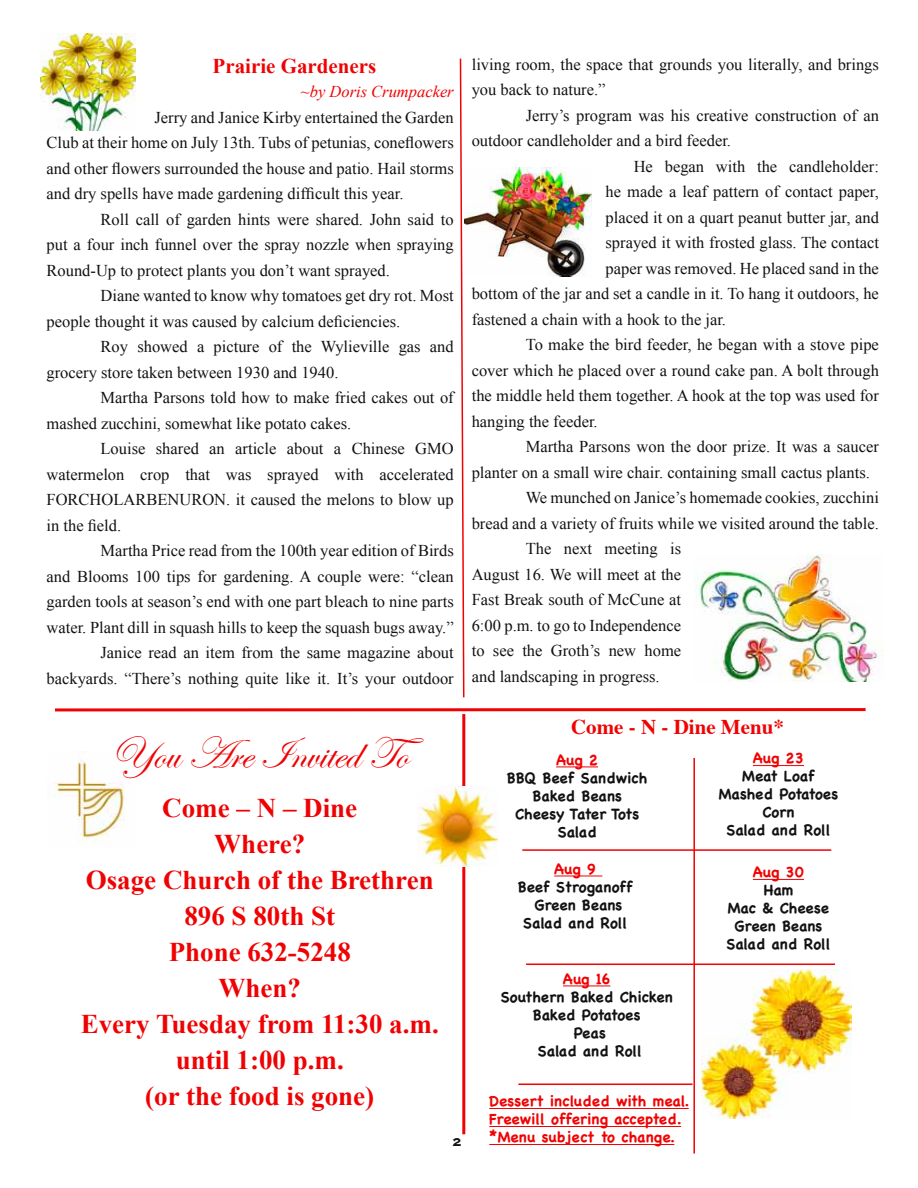
<style>
.page{position:relative;width:918px;height:1188px;background:#fff}
.page>*{position:absolute;margin:0;border:0;box-sizing:border-box;transform-origin:0 0}
.t1{font:45px "Edwardian Script ITC";color:#f00203}
.t2{font:700 27px/36px "Times New Roman";color:#f00203;text-align:center}
.t3{font:700 21px "Times New Roman";color:#f00203}
.t4{font:700 21px "Times";color:#f00203}
.t5{font:16.5px/25.5px "Times New Roman";color:#121212}
.t6{font:italic 16.5px "Times New Roman";color:#f00203}
.t7{font:700 15px/18px "Chalkboard";color:#121212;text-align:center}
.t8{font:700 15px/18px "Chalkboard";color:#f00203}
.t9{font:700 15px "Copperplate";color:#121212}
</style>
<div class="page">
<img style="left:695px;top:555px;width:188px;height:126px">
<img style="left:47px;top:761px;width:78px;height:83px">
<svg style="left:459px;top:58px;width:6px;height:640px"></svg>
<hr style="left:753px;top:765px;width:51px;height:1px;background:#f00203">
<hr style="left:518px;top:1084px;width:175px;height:1px;background:#f00203">
<hr style="left:55px;top:708px;width:811px;height:3px;background:#f00203">
<hr style="left:462px;top:714px;width:3px;height:420px;background:#f00203">
<hr style="left:693px;top:758px;width:2px;height:396px;background:#f00203">
<hr style="left:556px;top:767px;width:42px;height:1px;background:#f00203">
<hr style="left:554px;top:876px;width:48px;height:1px;background:#f00203">
<hr style="left:753px;top:879px;width:51px;height:1px;background:#f00203">
<hr style="left:563px;top:986px;width:47px;height:1px;background:#f00203">
<hr style="left:489px;top:1108px;width:200px;height:1px;background:#f00203">
<hr style="left:489px;top:1126px;width:192px;height:1px;background:#f00203">
<hr style="left:489px;top:1144px;width:185px;height:1px;background:#f00203">
<hr style="left:522px;top:849px;width:309px;height:2px;background:#f00203">
<hr style="left:526px;top:964px;width:309px;height:1px;background:#f00203">
<img style="left:418px;top:786px;width:80px;height:81px">
<img style="left:40px;top:33px;width:95px;height:97px">
<img style="left:464px;top:167px;width:128px;height:109px">
<img style="left:702px;top:969px;width:149px;height:150px">
<p class="t3" style="left:213px;top:51px;width:165px">Prairie Gardeners</p>
<p class="t6" style="left:301px;top:81px;width:154px">~by Doris Crumpacker</p>
<p class="t5" style="left:47px;top:104px;width:409px;text-align:justify;text-indent:108px">Jerry and Janice Kirby entertained the Garden Club at their home on July 13th. Tubs of petunias, coneflowers and other flowers surrounded the house and patio. Hail storms and dry spells have made gardening difficult this year.</p>
<p class="t5" style="left:47px;top:206px;width:409px;text-align:justify;text-indent:54px">Roll call of garden hints were shared. John said to put a four inch funnel over the spray nozzle when spraying Round-Up to protect plants you don’t want sprayed.</p>
<p class="t5" style="left:47px;top:283px;width:409px;text-indent:54px">Diane wanted to know why tomatoes get dry rot. Most people thought it was caused by calcium deficiencies.</p>
<p class="t5" style="left:47px;top:334px;width:409px;text-indent:54px">Roy showed a picture of the Wylieville gas and grocery store taken between 1930 and 1940.</p>
<p class="t5" style="left:47px;top:385px;width:409px;text-indent:54px">Martha Parsons told how to make fried cakes out of mashed zucchini, somewhat like potato cakes.</p>
<p class="t5" style="left:47px;top:436px;width:409px;text-align:justify;text-indent:54px">Louise shared an article about a Chinese GMO watermelon crop that was sprayed with accelerated FORCHOLARBENURON. it caused the melons to blow up in the field.</p>
<p class="t5" style="left:47px;top:538px;width:409px;text-align:right">Martha Price read from the 100th year edition of Birds<br>and Blooms 100 tips for gardening. A couple were: “clean garden tools at season’s end with one part bleach to nine parts water. Plant dill in squash hills to keep the squash bugs away.” Janice read an item from the same magazine about backyards. “There’s nothing quite like it. It’s your outdoor</p>
<p class="t5" style="left:472px;top:51px;width:409px">living room, the space that grounds you literally, and brings you back to nature.”</p>
<p class="t5" style="left:526px;top:102px;width:355px">Jerry’s program was his creative construction of an</p>
<p class="t5" style="left:472px;top:128px;width:261px">outdoor candleholder and a bird feeder.</p>
<p class="t5" style="left:634px;top:153px;width:247px">He began with the candleholder:</p>
<p class="t5" style="left:606px;top:179px;width:275px">he made a leaf pattern of contact paper,</p>
<p class="t5" style="left:606px;top:204px;width:275px">placed it on a quart peanut butter jar, and</p>
<p class="t5" style="left:606px;top:230px;width:275px">sprayed it with frosted glass. The contact</p>
<p class="t5" style="left:606px;top:255px;width:275px">paper was removed. He placed sand in the</p>
<p class="t5" style="left:472px;top:281px;width:409px">bottom of the jar and set a candle in it. To hang it outdoors, he</p>
<p class="t5" style="left:472px;top:306px;width:256px">fastened a chain with a hook to the jar.</p>
<p class="t5" style="left:526px;top:332px;width:355px">To make the bird feeder, he began with a stove pipe</p>
<p class="t5" style="left:472px;top:357px;width:409px">cover which he placed over a round cake pan. A bolt through</p>
<p class="t5" style="left:472px;top:383px;width:409px">the middle held them together. A hook at the top was used for</p>
<p class="t5" style="left:472px;top:408px;width:127px">hanging the feeder.</p>
<p class="t5" style="left:526px;top:434px;width:355px">Martha Parsons won the door prize. It was a saucer</p>
<p class="t5" style="left:472px;top:459px;width:400px">planter on a small wire chair. containing small cactus plants.</p>
<p class="t5" style="left:526px;top:485px;width:355px">We munched on Janice’s homemade cookies, zucchini</p>
<p class="t5" style="left:472px;top:510px;width:409px">bread and a variety of fruits while we visited around the table.</p>
<p class="t5" style="left:526px;top:536px;width:157px">The next meeting is</p>
<p class="t5" style="left:472px;top:561px;width:211px">August 16. We will meet at the</p>
<p class="t5" style="left:472px;top:587px;width:211px">Fast Break south of McCune at</p>
<p class="t5" style="left:472px;top:612px;width:211px">6:00 p.m. to go to Independence</p>
<p class="t5" style="left:472px;top:638px;width:211px">to see the Groth’s new home</p>
<p class="t5" style="left:472px;top:663px;width:189px">and landscaping in progress.</p>
<h1 class="t1" style="left:111px;top:728px;width:315px">You Are Invited To</h1>
<h2 class="t2" style="left:81px;top:790px;width:360px">Come – N – Dine<br>Where?<br>Osage Church of the Brethren<br>896 S 80th St<br>Phone 632-5248<br>When?<br>Every Tuesday from 11:30 a.m. until 1:00 p.m.<br>(or the food is gone)</h2>
<p class="t9" style="left:452px;top:1133px;width:11px">2</p>
<p class="t4" style="left:571px;top:706px;width:214px">Come - N - Dine Menu*</p>
<p class="t8" style="left:556px;top:751px;width:43px">Aug 2</p>
<p class="t7" style="left:507px;top:769px;width:142px">BBQ Beef Sandwich<br>Baked Beans<br>Cheesy Tater Tots<br>Salad</p>
<p class="t8" style="left:554px;top:860px;width:43px">Aug 9</p>
<p class="t7" style="left:518px;top:878px;width:116px">Beef Stroganoff<br>Green Beans<br>Salad and Roll</p>
<p class="t8" style="left:563px;top:970px;width:49px">Aug 16</p>
<p class="t7" style="left:501px;top:988px;width:174px">Southern Baked Chicken<br>Baked Potatoes<br>Peas<br>Salad and Roll</p>
<p class="t8" style="left:489px;top:1092px;width:202px">Dessert included with meal.<br>Freewill offering accepted. *Menu subject to change.</p>
<p class="t8" style="left:753px;top:749px;width:53px">Aug 23</p>
<p class="t7" style="left:719px;top:767px;width:121px">Meat Loaf<br>Mashed Potatoes<br>Corn<br>Salad and Roll</p>
<p class="t8" style="left:753px;top:863px;width:53px">Aug 30</p>
<p class="t7" style="left:726px;top:881px;width:106px">Ham<br>Mac &amp; Cheese<br>Green Beans<br>Salad and Roll</p>
</div>
